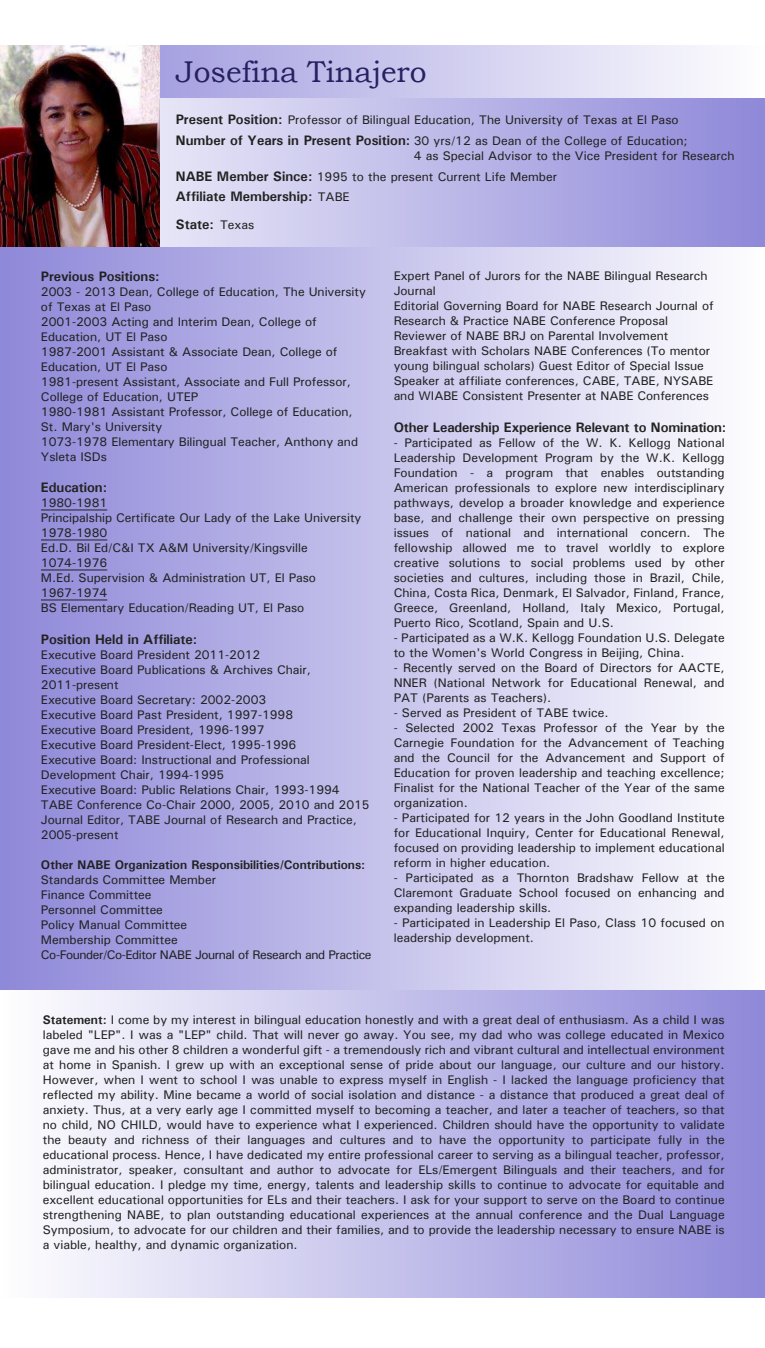
<style>
.page{position:relative;width:765px;height:1348px;background:#fff}
.page>*{position:absolute;margin:0;border:0;box-sizing:border-box;transform-origin:0 0}
.t1{font:30px "Bookman Old Style";color:#262262}
.t2{font:700 13.75px/28.2px "Univers";letter-spacing:-.005em;color:#222}
.t3{font:12.5px/15px "Univers";letter-spacing:-.005em;color:#222}
.t4{font:700 12.5px "Univers";color:#222}
.s1{font-weight:700;font-size:13.75px}
.s2{font-weight:400;font-size:12.5px}
.s3{font-weight:700}
</style>
<div class="page">
<svg style="left:160px;top:46px;width:543px;height:52px;background:#cdcaee"></svg>
<div style="left:0;top:246px;width:765px;height:745px;background:linear-gradient(to right,#8e88d9,#fefeff)"></div>
<svg style="left:160px;top:98px;width:605px;height:148px;background:#bbb7e8"></svg>
<div style="left:0;top:991px;width:765px;height:306px;background:linear-gradient(to right,#fefeff,#8e88d9)"></div>
<hr style="left:41px;top:510px;width:66px;height:1px;background:#222">
<hr style="left:41px;top:540px;width:66px;height:1px;background:#222">
<hr style="left:41px;top:570px;width:66px;height:1px;background:#222">
<hr style="left:41px;top:600px;width:66px;height:1px;background:#222">
<img style="left:0;top:46px;width:160px;height:200px">
<h1 class="t1" style="left:176px;top:55px;width:252px">Josefina Tinajero</h1>
<p class="t3" style="left:176px;top:109px;width:513px;line-height:20.8px"><span class="s1">Present Position:</span> Professor of Bilingual Education, The University of Texas at El Paso<br><span class="s1">Number of Years in Present Position:</span> 30 yrs/12 as Dean of the College of Education;</p>
<p class="t3" style="left:414px;top:148px;width:323px">4 as Special Advisor to the Vice President for Research</p>
<p class="t3" style="left:176px;top:169px;width:383px"><span class="s1">NABE Member Since:</span> 1995 to the present Current Life Member</p>
<p class="t2" style="left:176px;top:182px;width:175px">Affiliate Membership: <span class="s2">TABE<br></span>State: <span class="s2">Texas</span></p>
<p class="t2" style="left:41px;top:262px;width:120px">Previous Positions:</p>
<p class="t3" style="left:41px;top:284px;width:327px">2003 - 2013 Dean, College of Education, The University of Texas at El Paso<br>2001-2003 Acting and Interim Dean, College of Education, UT El Paso<br>1987-2001 Assistant &amp; Associate Dean, College of Education, UT El Paso<br>1981-present Assistant, Associate and Full Professor, College of Education, UTEP<br>1980-1981 Assistant Professor, College of Education, St. Mary's University<br>1073-1978 Elementary Bilingual Teacher, Anthony and Ysleta ISDs</p>
<p class="t2" style="left:41px;top:473px;width:68px">Education:</p>
<p class="t3" style="left:41px;top:495px;width:322px">1980-1981<br>Principalship Certificate Our Lady of the Lake University<br>1978-1980<br>Ed.D. Bil Ed/C&amp;I TX A&amp;M University/Kingsville<br>1074-1976<br>M.Ed. Supervision &amp; Administration UT, El Paso<br>1967-1974<br>BS Elementary Education/Reading UT, El Paso</p>
<p class="t2" style="left:41px;top:625px;width:158px">Position Held in Affiliate:</p>
<p class="t3" style="left:41px;top:647px;width:330px">Executive Board President 2011-2012<br>Executive Board Publications &amp; Archives Chair, 2011-present<br>Executive Board Secretary: 2002-2003<br>Executive Board Past President, 1997-1998<br>Executive Board President, 1996-1997<br>Executive Board President-Elect, 1995-1996<br>Executive Board: Instructional and Professional Development Chair, 1994-1995<br>Executive Board: Public Relations Chair, 1993-1994<br>TABE Conference Co-Chair 2000, 2005, 2010 and 2015<br>Journal Editor, TABE Journal of Research and Practice, 2005-present</p>
<p class="t4" style="left:41px;top:857px;width:326px">Other NABE Organization Responsibilities/Contributions:</p>
<p class="t3" style="left:41px;top:872px;width:332px">Standards Committee Member<br>Finance Committee<br>Personnel Committee<br>Policy Manual Committee<br>Membership Committee<br>Co-Founder/Co-Editor NABE Journal of Research and Practice</p>
<p class="t3" style="left:394px;top:268px;width:322px">Expert Panel of Jurors for the NABE Bilingual Research Journal<br>Editorial Governing Board for NABE Research Journal of Research &amp; Practice NABE Conference Proposal Reviewer of NABE BRJ on Parental Involvement Breakfast with Scholars NABE Conferences (To mentor young bilingual scholars) Guest Editor of Special Issue Speaker at affiliate conferences, CABE, TABE, NYSABE and WIABE Consistent Presenter at NABE Conferences</p>
<p class="t2" style="left:394px;top:413px;width:334px">Other Leadership Experience Relevant to Nomination:</p>
<p class="t3" style="left:394px;top:435px;width:333px;text-align:justify">- Participated as Fellow of the W. K. Kellogg National Leadership Development Program by the W.K. Kellogg Foundation - a program that enables outstanding American professionals to explore new interdisciplinary pathways, develop a broader knowledge and experience base, and challenge their own perspective on pressing issues of national and international concern. The fellowship allowed me to travel worldly to explore creative solutions to social problems used by other societies and cultures, including those in Brazil, Chile, China, Costa Rica, Denmark, El Salvador, Finland, France, Greece, Greenland, Holland, Italy Mexico, Portugal, Puerto Rico, Scotland, Spain and U.S.</p>
<p class="t3" style="left:394px;top:630px;width:333px">- Participated as a W.K. Kellogg Foundation U.S. Delegate to the Women's World Congress in Beijing, China.</p>
<p class="t3" style="left:394px;top:660px;width:333px;text-align:justify">- Recently served on the Board of Directors for AACTE, NNER (National Network for Educational Renewal, and PAT (Parents as Teachers).</p>
<p class="t3" style="left:394px;top:705px;width:216px">- Served as President of TABE twice.</p>
<p class="t3" style="left:394px;top:720px;width:333px;text-align:justify">- Selected 2002 Texas Professor of the Year by the Carnegie Foundation for the Advancement of Teaching and the Council for the Advancement and Support of Education for proven leadership and teaching excellence; Finalist for the National Teacher of the Year of the same organization.</p>
<p class="t3" style="left:394px;top:810px;width:333px;text-align:justify">- Participated for 12 years in the John Goodland Institute for Educational Inquiry, Center for Educational Renewal, focused on providing leadership to implement educational reform in higher education.</p>
<p class="t3" style="left:394px;top:870px;width:333px;text-align:justify">- Participated as a Thornton Bradshaw Fellow at the Claremont Graduate School focused on enhancing and expanding leadership skills.</p>
<p class="t3" style="left:394px;top:915px;width:333px">- Participated in Leadership El Paso, Class 10 focused on leadership development.</p>
<p class="t3" style="left:43px;top:1012px;width:684px;text-align:justify"><span class="s3">Statement:</span> I come by my interest in bilingual education honestly and with a great deal of enthusiasm. As a child I was labeled "LEP". I was a "LEP" child. That will never go away. You see, my dad who was college educated in Mexico gave me and his other 8 children a wonderful gift - a tremendously rich and vibrant cultural and intellectual environment at home in Spanish. I grew up with an exceptional sense of pride about our language, our culture and our history.<br>However, when I went to school I was unable to express myself in English - I lacked the language proficiency that reflected my ability. Mine became a world of social isolation and distance - a distance that produced a great deal of anxiety. Thus, at a very early age I committed myself to becoming a teacher, and later a teacher of teachers, so that no child, NO CHILD, would have to experience what I experienced. Children should have the opportunity to validate the beauty and richness of their languages and cultures and to have the opportunity to participate fully in the educational process. Hence, I have dedicated my entire professional career to serving as a bilingual teacher, professor, administrator, speaker, consultant and author to advocate for ELs/Emergent Bilinguals and their teachers, and for bilingual education. I pledge my time, energy, talents and leadership skills to continue to advocate for equitable and excellent educational opportunities for ELs and their teachers. I ask for your support to serve on the Board to continue strengthening NABE, to plan outstanding educational experiences at the annual conference and the Dual Language Symposium, to advocate for our children and their families, and to provide the leadership necessary to ensure NABE is a viable, healthy, and dynamic organization.</p>
</div>
